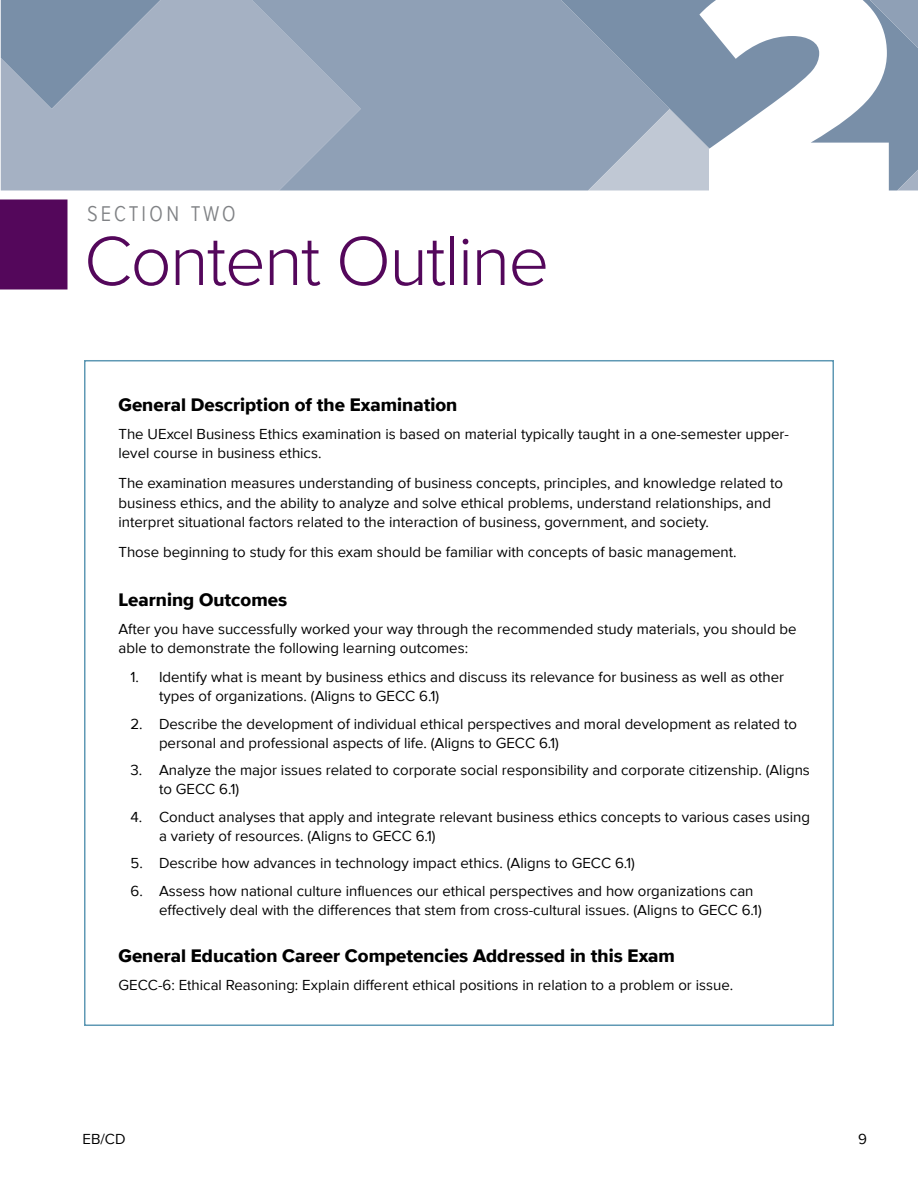
<style>
.page{position:relative;width:918px;height:1188px;background:#fff}
.page>*{position:absolute;margin:0;border:0;box-sizing:border-box;transform-origin:0 0}
.t1{font:900 330px "Proxima Nova";color:#fff}
.t2{font:300 72px "Proxima Nova";letter-spacing:-.025em;color:#54075b}
.t3{font:300 27px "Proxima Nova Cond";letter-spacing:.1em;color:#808285}
.t4{font:18.75px "Proxima Nova Extrabld";color:#000}
.t5{font:15px/18.8px "Proxima Nova";color:#000}
</style>
<div class="page">
<svg style="left:1px;top:0;width:205px;height:190px;background:#99a8bc"></svg>
<svg style="left:206px;top:0;width:303px;height:191px;background:#97a6ba"></svg>
<svg style="left:509px;top:0;width:409px;height:191px;background:#8699b0"></svg>
<svg style="left:824px;top:0;width:94px;height:49px;background:#7e93ab"></svg>
<svg style="left:897px;top:169px;width:21px;height:21px"></svg>
<div style="left:0;top:200px;width:68px;height:90px;background:#54075b"></div>
<h3 class="t3" style="left:87px;top:192px;width:150px">section two</h3>
<h2 class="t2" style="left:84px;top:207px;width:467px">Content Outline</h2>
<h1 class="t1" style="left:695px;top:-155px;width:204px">2</h1>
<p class="t4" style="left:118px;top:391px;width:340px">General Description of the Examination</p>
<p class="t5" style="left:118px;top:423px;width:672px;line-height:19.5px">The UExcel Business Ethics examination is based on material typically taught in a one-semester upper&shy;level course in business ethics.</p>
<p class="t5" style="left:118px;top:473px;width:666px;line-height:19.5px">The examination measures understanding of business concepts, principles, and knowledge related to business ethics, and the ability to analyze and solve ethical problems, understand relationships, and interpret situational factors related to the interaction of business, government, and society.</p>
<p class="t5" style="left:118px;top:542px;width:620px">Those beginning to study for this exam should be familiar with concepts of basic management.</p>
<p class="t4" style="left:118px;top:586px;width:170px">Learning Outcomes</p>
<p class="t5" style="left:118px;top:618px;width:680px;line-height:19.5px">After you have successfully worked your way through the recommended study materials, you should be able to demonstrate the following learning outcomes:</p>
<p class="t5" style="left:159px;top:667px;width:627px;text-indent:-28px">1. Identify what is meant by business ethics and discuss its relevance for business as well as other types of organizations. (Aligns to GECC 6.1)</p>
<p class="t5" style="left:159px;top:714px;width:639px;text-indent:-28px">2. Describe the development of individual ethical perspectives and moral development as related to personal and professional aspects of life. (Aligns to GECC 6.1)</p>
<p class="t5" style="left:159px;top:760px;width:652px;text-indent:-28px">3. Analyze the major issues related to corporate social responsibility and corporate citizenship. (Aligns to GECC 6.1)</p>
<p class="t5" style="left:159px;top:807px;width:652px;text-indent:-28px">4. Conduct analyses that apply and integrate relevant business ethics concepts to various cases using a variety of resources. (Aligns to GECC 6.1)</p>
<p class="t5" style="left:130px;top:853px;width:506px">5. Describe how advances in technology impact ethics. (Aligns to GECC 6.1)</p>
<p class="t5" style="left:159px;top:881px;width:604px;text-indent:-28px">6. Assess how national culture influences our ethical perspectives and how organizations can effectively deal with the differences that stem from cross-cultural issues. (Aligns to GECC 6.1)</p>
<p class="t4" style="left:118px;top:942px;width:558px">General Education Career Competencies Addressed in this Exam</p>
<p class="t5" style="left:118px;top:975px;width:616px">GECC-6: Ethical Reasoning: Explain different ethical positions in relation to a problem or issue.</p>
<p class="t5" style="left:83px;top:1129px;width:45px">EB/CD</p>
<p class="t5" style="left:858px;top:1129px;width:10px">9</p>
</div>
